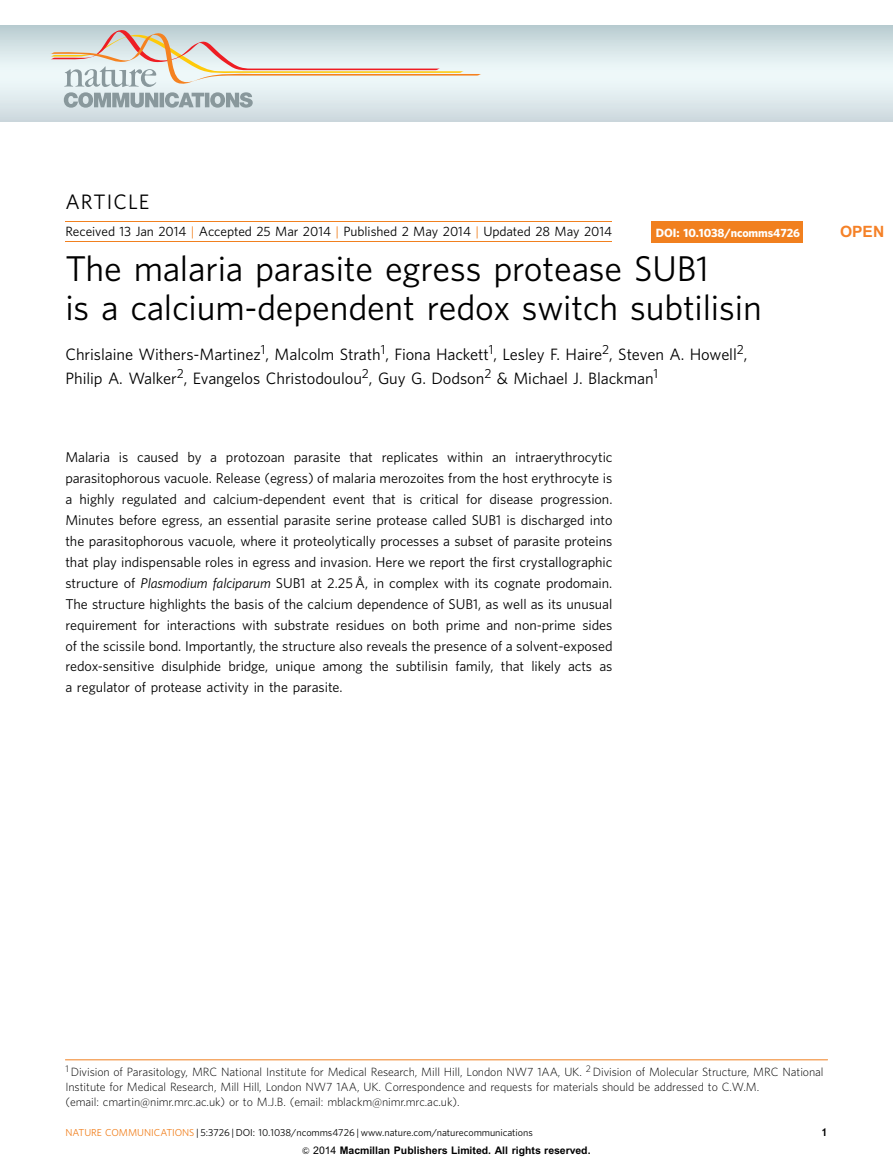
<style>
.page{position:relative;width:893px;height:1174px;background:#fff}
.page>*{position:absolute;margin:0;border:0;box-sizing:border-box;transform-origin:0 0}
.t1{font:35.85px/38.8px "Adv O Tea 1 a 7398";color:#000}
.t2{font:20.85px "Adv O Tea 1 a 7398";letter-spacing:.055em;color:#000}
.t3{font:16.5px/23.9px "Adv O Tea 1 a 7398";color:#000}
.t4{font:700 15.6px "Arial";color:#f58127}
.t5{font:14.25px/21px "Adv O Tea 1 a 7398";color:#000;text-align:justify}
.t6{font:13.5px "Adv O Tea 1 a 7398";color:#000}
.t7{font:12px/14.9px "Adv O Tf 23 bb 480";color:#000}
.t8{font:12px "Adv O Tcb 88 df 00";color:#fff}
.t9{font:10.8px "Adv T Tda 6 f 6 cb 8.B";color:#000}
.t10{font:10.5px "Adv PAD35";color:#000}
.t11{font:10.05px "Adv O Tea 1 a 7398";color:#000}
.s1{color:#f1801f}
.s2{font-family:"Adv OT9 bd 21 c 25.I"}
.s3{font-family:"Adv TA42"}
.s4{font-family:"Adv PAD33"}
</style>
<div class="page">
<hr style="left:65px;top:221px;width:547px;height:1px;background:#f1801f">
<hr style="left:65px;top:242px;width:547px;height:1px;background:#f1801f">
<div style="left:651px;top:222px;width:152px;height:21px;background:#f1801f"></div>
<hr style="left:65px;top:1059px;width:763px;height:1px;background:#f1801f">
<svg style="left:0;top:26px;width:893px;height:96px;background:#d8e5e8"></svg>
<svg style="left:50px;top:30px;width:431px;height:78px;background:#d8dad6"></svg>
<h2 class="t2" style="left:65px;top:194px;width:85px">ARTICLE</h2>
<p class="t6" style="left:65px;top:226px;width:548px">Received 13 Jan 2014 <span class="s1">|</span> Accepted 25 Mar 2014 <span class="s1">|</span> Published 2 May 2014 <span class="s1">|</span> Updated 28 May 2014</p>
<h1 class="t1" style="left:65px;top:252px;width:698px">The malaria parasite egress protease SUB1<br>is a calcium-dependent redox switch subtilisin</h1>
<p class="t3" style="left:65px;top:344px;width:683px">Chrislaine Withers-Martinez<sup>1</sup>, Malcolm Strath<sup>1</sup>, Fiona Hackett<sup>1</sup>, Lesley F. Haire<sup>2</sup>, Steven A. Howell<sup>2</sup>,<br>Philip A. Walker<sup>2</sup>, Evangelos Christodoulou<sup>2</sup>, Guy G. Dodson<sup>2</sup> &amp; Michael J. Blackman<sup>1</sup></p>
<p class="t8" style="left:656px;top:228px;width:146px">DOI: 10.1038/ncomms4726</p>
<p class="t4" style="left:840px;top:222px;width:46px">OPEN</p>
<p class="t5" style="left:65px;top:448px;width:548px">Malaria is caused by a protozoan parasite that replicates within an intraerythrocytic parasitophorous vacuole. Release (egress) of malaria merozoites from the host erythrocyte is a highly regulated and calcium-dependent event that is critical for disease progression.<br>Minutes before egress, an essential parasite serine protease called SUB1 is discharged into the parasitophorous vacuole, where it proteolytically processes a subset of parasite proteins that play indispensable roles in egress and invasion. Here we report the first crystallographic structure of <span class="s2">Plasmodium falciparum</span> SUB1 at 2.25 Å, in complex with its cognate prodomain.<br>The structure highlights the basis of the calcium dependence of SUB1, as well as its unusual requirement for interactions with substrate residues on both prime and non-prime sides of the scissile bond. Importantly, the structure also reveals the presence of a solvent-exposed redox-sensitive disulphide bridge, unique among the subtilisin family, that likely acts as a regulator of protease activity in the parasite.</p>
<p class="t7" style="left:65px;top:1065px;width:760px"><sup>1</sup> Division of Parasitology, MRC National Institute for Medical Research, Mill Hill, London NW7 1AA, UK. <sup>2</sup> Division of Molecular Structure, MRC National<br>Institute for Medical Research, Mill Hill, London NW7 1AA, UK. Correspondence and requests for materials should be addressed to C.W.M.<br>(email: cmartin@nimr.mrc.ac.uk) or to M.J.B. (email: mblackm@nimr.mrc.ac.uk).</p>
<p class="t11" style="left:65px;top:1128px;width:469px"><span class="s1">NATURE COMMUNICATIONS</span> | 5:3726 | DOI: 10.1038/ncomms4726 | www.nature.com/naturecommunications</p>
<p class="t9" style="left:821px;top:1128px;width:8px">1</p>
<p class="t10" style="left:302px;top:1146px;width:290px"><span class="s3">&amp;</span> <span class="s4">2014</span> Macmillan Publishers Limited. All rights reserved.</p>
</div>
